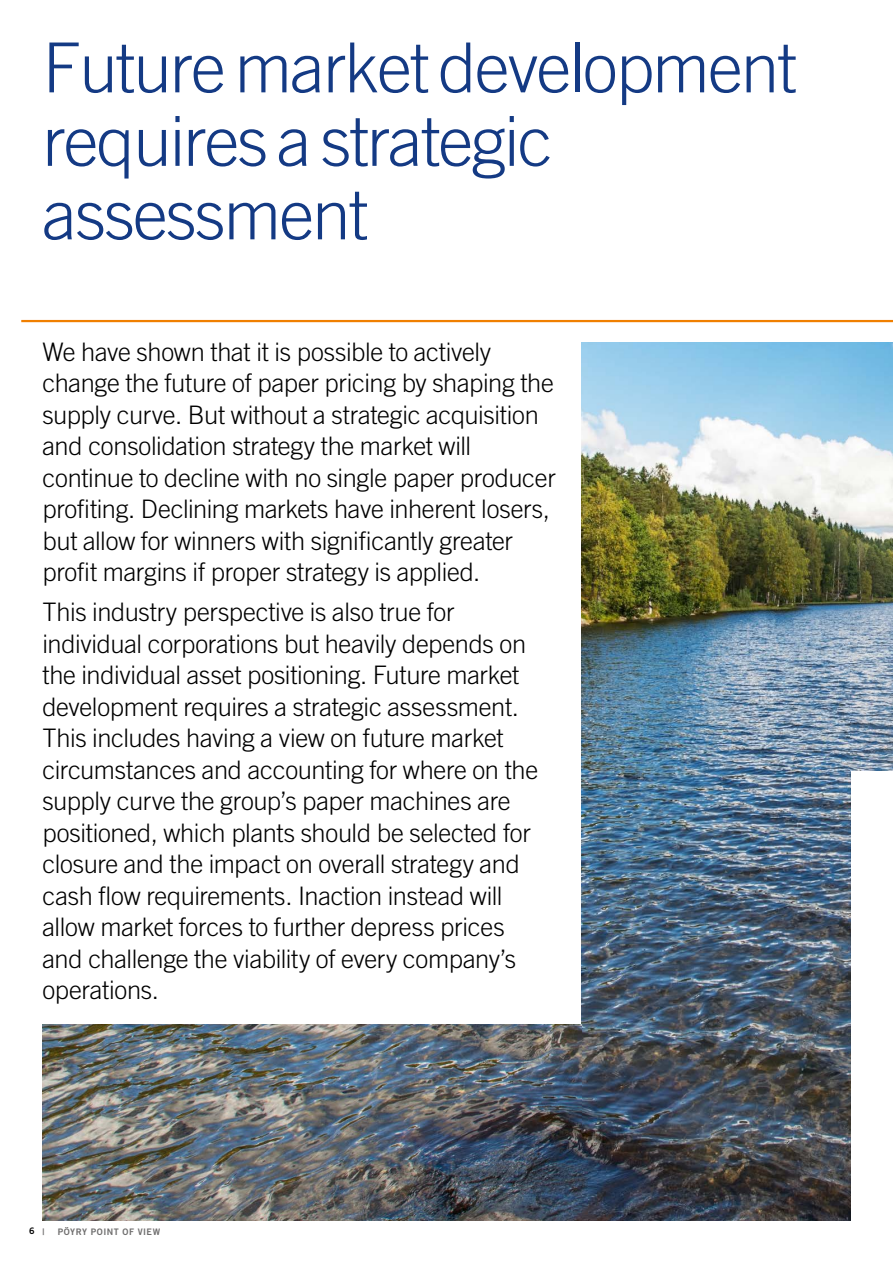
<style>
.page{position:relative;width:893px;height:1263px;background:#fff}
.page>*{position:absolute;margin:0;border:0;box-sizing:border-box;transform-origin:0 0}
.t1{font:300 69px/73.5px "Trade Gothic LT Std";letter-spacing:-.025em;color:#143a84}
.t2{font:300 25.5px/31.5px "Trade Gothic LT Std";letter-spacing:-.01em;color:#000}
.t3{font:9px "Trade Gothic LT Std Bd 2";letter-spacing:.055em;color:#706f6f}
.t4{font:9px "Trade Gothic LT Std Bd 2";color:#000}
.s1{color:#706f6f}
</style>
<div class="page">
<hr style="left:21px;top:320px;width:872px;height:2px;background:#f07f00">
<img style="left:581px;top:342px;width:269px;height:878px">
<img style="left:850px;top:342px;width:43px;height:429px">
<img style="left:43px;top:1025px;width:538px;height:195px">
<h1 class="t1" style="left:43px;top:30px;width:756px">Future market development requires a strategic assessment</h1>
<p class="t2" style="left:43px;top:336px;width:515px">We have shown that it is possible to actively change the future of paper pricing by shaping the supply curve. But without a strategic acquisition and consolidation strategy the market will continue to decline with no single paper producer profiting. Declining markets have inherent losers, but allow for winners with significantly greater profit margins if proper strategy is applied.</p>
<p class="t2" style="left:43px;top:596px;width:497px">This industry perspective is also true for individual corporations but heavily depends on the individual asset positioning. Future market development requires a strategic assessment.<br>This includes having a view on future market circumstances and accounting for where on the supply curve the group’s paper machines are positioned, which plants should be selected for closure and the impact on overall strategy and cash flow requirements. Inaction instead will allow market forces to further depress prices and challenge the viability of every company’s operations.</p>
<p class="t4" style="left:29px;top:1225px;width:17px">6 <span class="s1">|</span></p>
<p class="t3" style="left:58px;top:1226px;width:104px">PÖYRY POINT OF VIEW</p>
</div>
